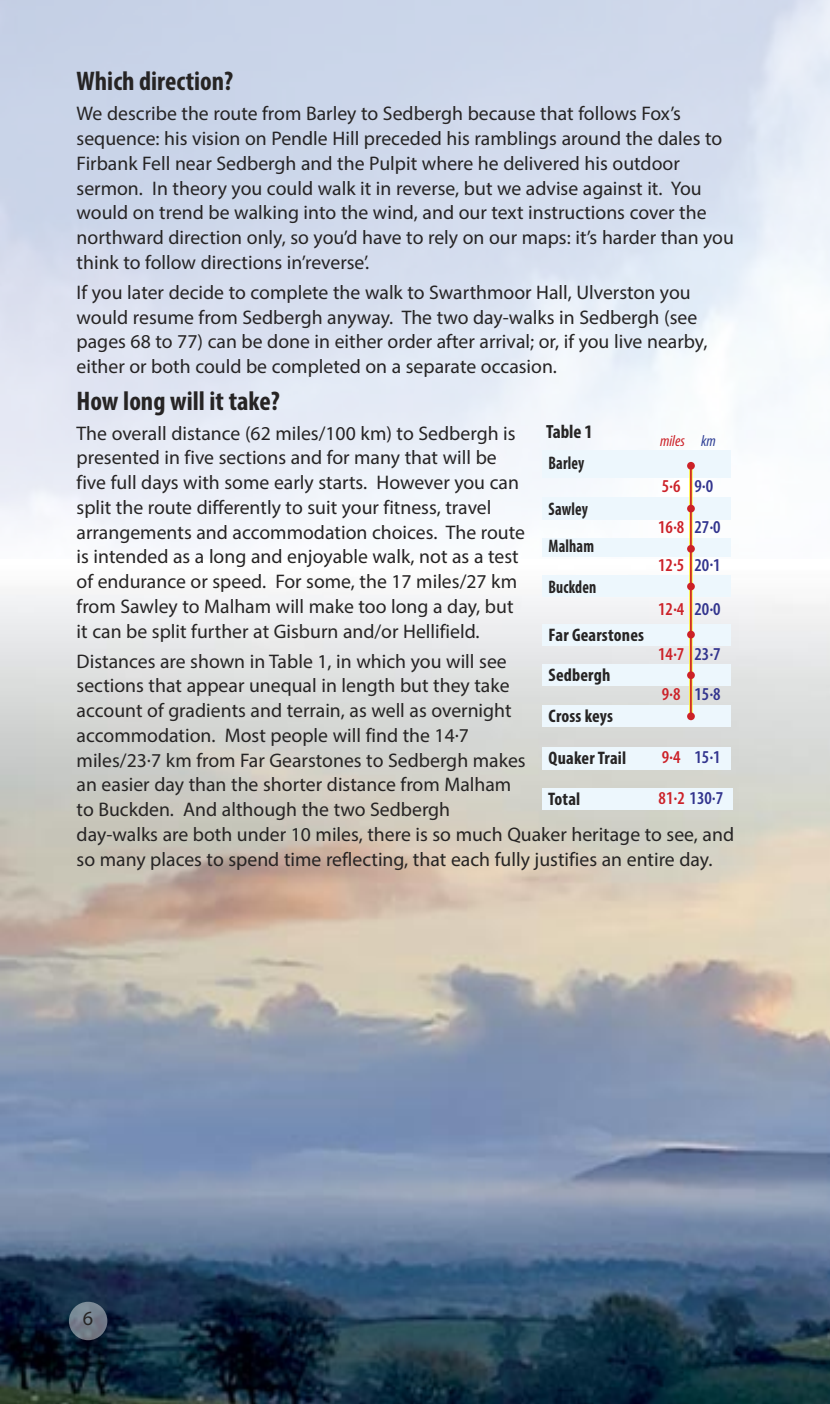
<style>
.page{position:relative;width:830px;height:1404px;background:#fff}
.page>*{position:absolute;margin:0;border:0;box-sizing:border-box;transform-origin:0 0}
.t1{font:700 condensed 27px "Myriad Pro";color:#262424}
.t2{font:20.25px "Myriad Pro";color:#262424}
.t3{font:19.8px/24.8px "Myriad Pro";color:#262424}
.t4{font:700 condensed 19.12px "Myriad Pro";letter-spacing:-.005em;color:#262424}
.t5{font:700 condensed 18.22px "Myriad Pro";letter-spacing:.01em;color:#262424}
.t6{font:600 condensed 18.22px "Myriad Pro";color:#cc2128}
.t7{font:700 condensed 18.22px "Myriad Pro";letter-spacing:.01em;color:#262424;scale:.86 1}
.t8{font:600 condensed 18.22px "Myriad Pro";color:#32348e}
.t9{font:italic condensed 15.75px "Myriad Pro";color:#cc2128}
.s1{color:#304196}
.s2{color:#32348e}
.s3{color:#cc2128}
</style>
<div class="page">
<img style="left:0;top:559px;width:829px;height:844px">
<div style="left:542px;top:451px;width:105px;height:27px;background:#edf7fd"></div>
<div style="left:647px;top:451px;width:47px;height:27px;background:#edf7fd"></div>
<div style="left:694px;top:451px;width:34px;height:27px;background:#edf7fd"></div>
<svg style="left:728px;top:451px;width:3px;height:27px"></svg>
<div style="left:542px;top:497px;width:105px;height:22px;background:#edf7fd"></div>
<div style="left:647px;top:497px;width:47px;height:22px;background:#edf7fd"></div>
<div style="left:694px;top:497px;width:34px;height:22px;background:#edf7fd"></div>
<svg style="left:728px;top:497px;width:3px;height:22px"></svg>
<div style="left:542px;top:538px;width:105px;height:18px;background:#edf7fd"></div>
<div style="left:647px;top:538px;width:47px;height:18px;background:#edf7fd"></div>
<div style="left:694px;top:538px;width:34px;height:18px;background:#edf7fd"></div>
<svg style="left:728px;top:538px;width:3px;height:18px"></svg>
<div style="left:542px;top:576px;width:105px;height:21px;background:#edf7fd"></div>
<div style="left:647px;top:576px;width:47px;height:21px;background:#edf7fd"></div>
<div style="left:694px;top:576px;width:34px;height:21px;background:#edf7fd"></div>
<svg style="left:728px;top:576px;width:3px;height:21px"></svg>
<div style="left:542px;top:624px;width:105px;height:21px;background:#edf7fd"></div>
<div style="left:647px;top:624px;width:47px;height:21px;background:#edf7fd"></div>
<div style="left:694px;top:624px;width:34px;height:21px;background:#edf7fd"></div>
<svg style="left:728px;top:624px;width:3px;height:21px"></svg>
<div style="left:542px;top:664px;width:105px;height:21px;background:#edf7fd"></div>
<div style="left:647px;top:664px;width:47px;height:21px;background:#edf7fd"></div>
<div style="left:694px;top:664px;width:34px;height:21px;background:#edf7fd"></div>
<svg style="left:728px;top:664px;width:3px;height:21px"></svg>
<div style="left:542px;top:705px;width:105px;height:21px;background:#edf7fd"></div>
<div style="left:647px;top:705px;width:47px;height:21px;background:#edf7fd"></div>
<div style="left:694px;top:705px;width:34px;height:21px;background:#edf7fd"></div>
<svg style="left:728px;top:705px;width:3px;height:21px"></svg>
<div style="left:542px;top:746px;width:105px;height:23px;background:#edf7fd"></div>
<div style="left:647px;top:746px;width:47px;height:23px;background:#edf7fd"></div>
<div style="left:694px;top:746px;width:34px;height:23px;background:#edf7fd"></div>
<svg style="left:728px;top:746px;width:3px;height:23px"></svg>
<div style="left:541px;top:788px;width:191px;height:21px;background:#edf7fd"></div>
<hr style="left:689px;top:465px;width:3px;height:248px;background:#fff12d">
<svg style="left:686px;top:462px;width:8px;height:7px"></svg>
<svg style="left:686px;top:504px;width:8px;height:8px"></svg>
<svg style="left:686px;top:545px;width:8px;height:7px"></svg>
<svg style="left:686px;top:630px;width:8px;height:8px"></svg>
<svg style="left:686px;top:582px;width:8px;height:8px"></svg>
<svg style="left:686px;top:671px;width:8px;height:8px"></svg>
<svg style="left:686px;top:712px;width:8px;height:8px"></svg>
<hr style="left:689px;top:465px;width:2px;height:248px;background:#cc2128">
<div style="left:69px;top:1301px;width:38px;height:38px;background:#fff;border-radius:50%;opacity:.44"></div>
<h1 class="t1" style="left:77px;top:65px;width:158px">Which direction?</h1>
<p class="t3" style="left:77px;top:101px;width:658px">We describe the route from Barley to Sedbergh because that follows Fox’s sequence: his vision on Pendle Hill preceded his ramblings around the dales to Firbank Fell near Sedbergh and the Pulpit where he delivered his outdoor sermon. In theory you could walk it in reverse, but we advise against it. You would on trend be walking into the wind, and our text instructions cover the northward direction only, so you’d have to rely on our maps: it’s harder than you think to follow directions in’reverse’.</p>
<p class="t3" style="left:77px;top:279px;width:632px">If you later decide to complete the walk to Swarthmoor Hall, Ulverston you would resume from Sedbergh anyway. The two day-walks in Sedbergh (see pages 68 to 77) can be done in either order after arrival; or, if you live nearby, either or both could be completed on a separate occasion.</p>
<h1 class="t1" style="left:77px;top:384px;width:204px">How long will it take?</h1>
<p class="t3" style="left:77px;top:420px;width:449px">The overall distance (62 miles/100 km) to Sedbergh is presented in five sections and for many that will be five full days with some early starts. However you can split the route differently to suit your fitness, travel arrangements and accommodation choices. The route is intended as a long and enjoyable walk, not as a test of endurance or speed. For some, the 17 miles/27 km from Sawley to Malham will make too long a day, but it can be split further at Gisburn and/or Hellifield.</p>
<p class="t3" style="left:77px;top:648px;width:658px">Distances are shown in Table 1, in which you will see<br>sections that appear unequal in length but they take<br>account of gradients and terrain, as well as overnight<br>accommodation. Most people will find the 14.7<br>miles/23.7 km from Far Gearstones to Sedbergh makes<br>an easier day than the shorter distance from Malham<br>to Buckden. And although the two Sedbergh<br>day-walks are both under 10 miles, there is so much Quaker heritage to see, and so many places to spend time reflecting, that each fully justifies an entire day.</p>
<p class="t4" style="left:545px;top:420px;width:48px">Table 1</p>
<p class="t9" style="left:659px;top:431px;width:57px">miles <span class="s1">km</span></p>
<p class="t7" style="left:548px;top:451px;width:43px">Barley</p>
<p class="t6" style="left:661px;top:476px;width:49px">5.6 <span class="s2">9</span><sup>.</sup><span class="s2">0</span></p>
<p class="t7" style="left:548px;top:497px;width:47px">Sawley</p>
<p class="t6" style="left:657px;top:517px;width:60px">16 .8 <span class="s2">27 </span><sup>.</sup><span class="s2">0</span></p>
<p class="t7" style="left:548px;top:534px;width:54px">Malham</p>
<p class="t6" style="left:657px;top:554px;width:64px">12.5 <span class="s2">20 </span><sup>.</sup><span class="s2">1</span></p>
<p class="t7" style="left:548px;top:575px;width:57px">Buckden</p>
<p class="t6" style="left:657px;top:599px;width:60px">12.4 <span class="s2">20 </span><sup>.</sup><span class="s2">0</span></p>
<p class="t5" style="left:548px;top:623px;width:97px">Far Gearstones</p>
<p class="t6" style="left:657px;top:643px;width:60px">14 .7 <span class="s2">23</span><sup>.</sup><span class="s2">7</span></p>
<p class="t5" style="left:548px;top:663px;width:63px">Sedbergh</p>
<p class="t8" style="left:661px;top:684px;width:60px"><span class="s3">9</span><sup>.</sup><span class="s3">8</span> 15.8</p>
<p class="t5" style="left:548px;top:704px;width:66px">Cross keys</p>
<p class="t5" style="left:548px;top:746px;width:79px">Quaker Trail</p>
<p class="t8" style="left:661px;top:746px;width:60px"><span class="s3">9</span><sup>.</sup><span class="s3">4</span> 15.1</p>
<p class="t5" style="left:547px;top:787px;width:34px">Total</p>
<p class="t8" style="left:658px;top:788px;width:63px"><span class="s3">81</span><sup>.</sup><span class="s3">2</span> 130 .7</p>
<p class="t2" style="left:83px;top:1305px;width:12px">6</p>
</div>
